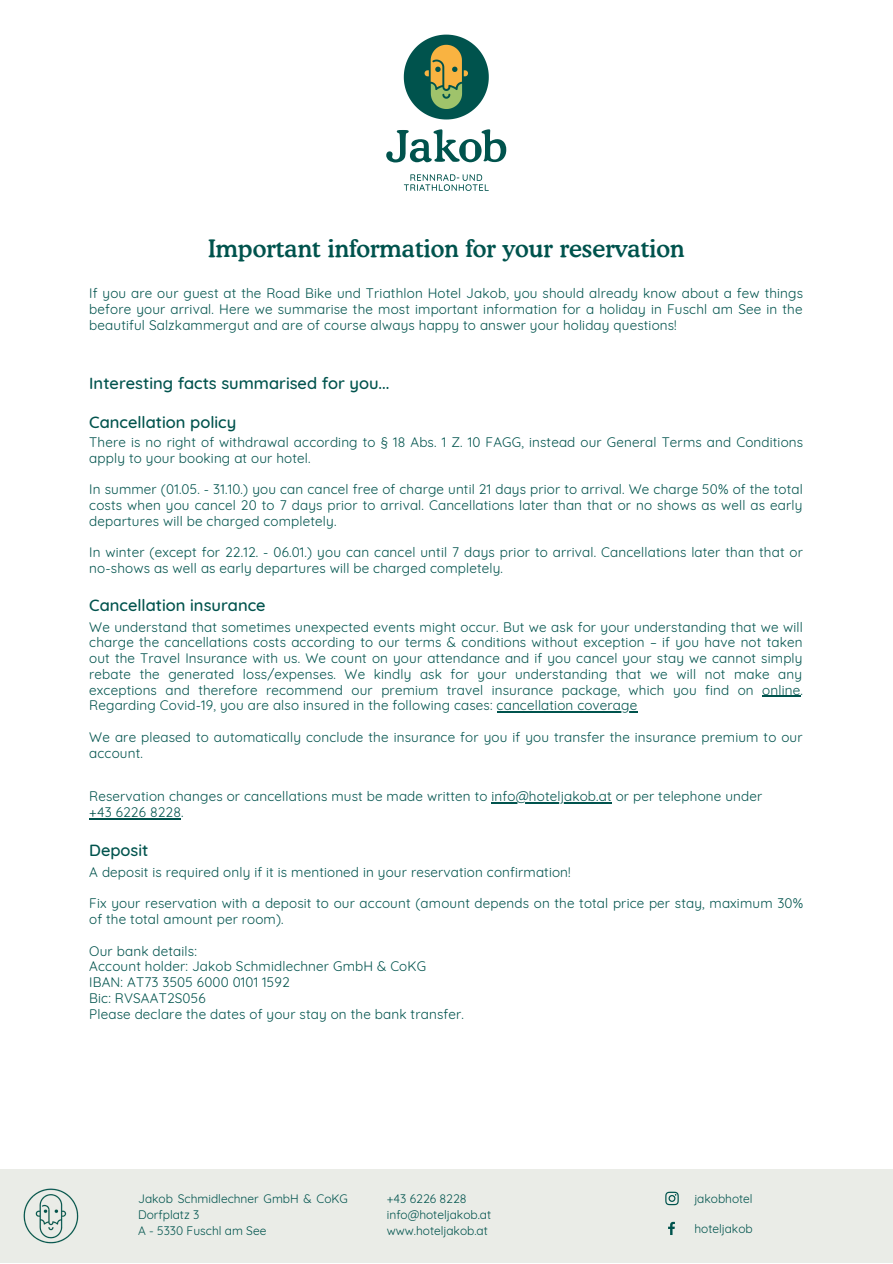
<style>
.page{position:relative;width:893px;height:1264px;background:#fff}
.page>*{position:absolute;margin:0;border:0;box-sizing:border-box;transform-origin:0 0}
.t1{font:500 24px "Cooper BTW01";letter-spacing:.005em;color:#00534d}
.t2{font:500 16.5px "Quicksand";color:#00534d}
.t3{font:13.5px/15.8px "Quicksand";letter-spacing:.01em;color:#00534d}
.t4{font:12px/16px "Quicksand";color:#00534d}
</style>
<div class="page">
<svg style="left:404px;top:35px;width:84px;height:84px"></svg>
<svg style="left:386px;top:129px;width:120px;height:33px"></svg>
<svg style="left:404px;top:174px;width:84px;height:17px"></svg>
<hr style="left:762px;top:695px;width:38px;height:2px;background:#00534d">
<hr style="left:496px;top:711px;width:141px;height:1px;background:#00534d">
<hr style="left:491px;top:802px;width:120px;height:1px;background:#00534d">
<hr style="left:89px;top:818px;width:92px;height:1px;background:#00534d">
<div style="left:0;top:1169px;width:892px;height:93px;background:#eaece7"></div>
<img style="left:23px;top:1188px;width:56px;height:56px">
<svg style="left:668px;top:1221px;width:7px;height:14px"></svg>
<svg style="left:665px;top:1191px;width:13px;height:14px"></svg>
<h1 class="t1" style="left:208px;top:233px;width:478px">Important information for your reservation</h1>
<p class="t3" style="left:89px;top:285px;width:715px;text-align:justify">If you are our guest at the Road Bike und Triathlon Hotel Jakob, you should already know about a few things before your arrival. Here we summarise the most important information for a holiday in Fuschl am See in the beautiful Salzkammergut and are of course always happy to answer your holiday questions!</p>
<p class="t2" style="left:89px;top:372px;width:302px">Interesting facts summarised for you...</p>
<p class="t2" style="left:89px;top:411px;width:148px">Cancellation policy</p>
<p class="t3" style="left:89px;top:434px;width:715px">There is no right of withdrawal according to § 18 Abs. 1 Z. 10 FAGG, instead our General Terms and Conditions apply to your booking at our hotel.</p>
<p class="t3" style="left:89px;top:481px;width:715px;text-align:justify">In summer (01.05. - 31.10.) you can cancel free of charge until 21 days prior to arrival. We charge 50% of the total costs when you cancel 20 to 7 days prior to arrival. Cancellations later than that or no shows as well as early departures will be charged completely.</p>
<p class="t3" style="left:89px;top:544px;width:715px">In winter (except for 22.12. - 06.01.) you can cancel until 7 days prior to arrival. Cancellations later than that or no-shows as well as early departures will be charged completely.</p>
<p class="t2" style="left:89px;top:594px;width:178px">Cancellation insurance</p>
<p class="t3" style="left:89px;top:618px;width:715px;text-align:justify">We understand that sometimes unexpected events might occur. But we ask for your understanding that we will charge the cancellations costs according to our terms &amp; conditions without exception – if you have not taken out the Travel Insurance with us. We count on your attendance and if you cancel your stay we cannot simply rebate the generated loss/expenses. We kindly ask for your understanding that we will not make any exceptions and therefore recommend our premium travel insurance package, which you find on online.<br>Regarding Covid-19, you are also insured in the following cases: cancellation coverage</p>
<p class="t3" style="left:89px;top:729px;width:714px">We are pleased to automatically conclude the insurance for you if you transfer the insurance premium to our account.</p>
<p class="t3" style="left:89px;top:788px;width:674px">Reservation changes or cancellations must be made written to info@hoteljakob.at or per telephone under +43 6226 8228.</p>
<p class="t2" style="left:89px;top:839px;width:61px">Deposit</p>
<p class="t3" style="left:89px;top:864px;width:483px">A deposit is required only if it is mentioned in your reservation confirmation!</p>
<p class="t3" style="left:89px;top:895px;width:715px">Fix your reservation with a deposit to our account (amount depends on the total price per stay, maximum 30% of the total amount per room).</p>
<p class="t3" style="left:89px;top:942px;width:376px">Our bank details:<br>Account holder: Jakob Schmidlechner GmbH &amp; CoKG<br>IBAN: AT73 3505 6000 0101 1592<br>Bic: RVSAAT2S056<br>Please declare the dates of your stay on the bank transfer.</p>
<p class="t4" style="left:138px;top:1190px;width:211px">Jakob Schmidlechner GmbH &amp; CoKG<br>Dorfplatz 3<br>A - 5330 Fuschl am See</p>
<p class="t4" style="left:387px;top:1190px;width:106px">+43 6226 8228 info@hoteljakob.at www.hoteljakob.at</p>
<p class="t4" style="left:694px;top:1190px;width:60px">jakobhotel</p>
<p class="t4" style="left:694px;top:1219px;width:60px">hoteljakob</p>
</div>
